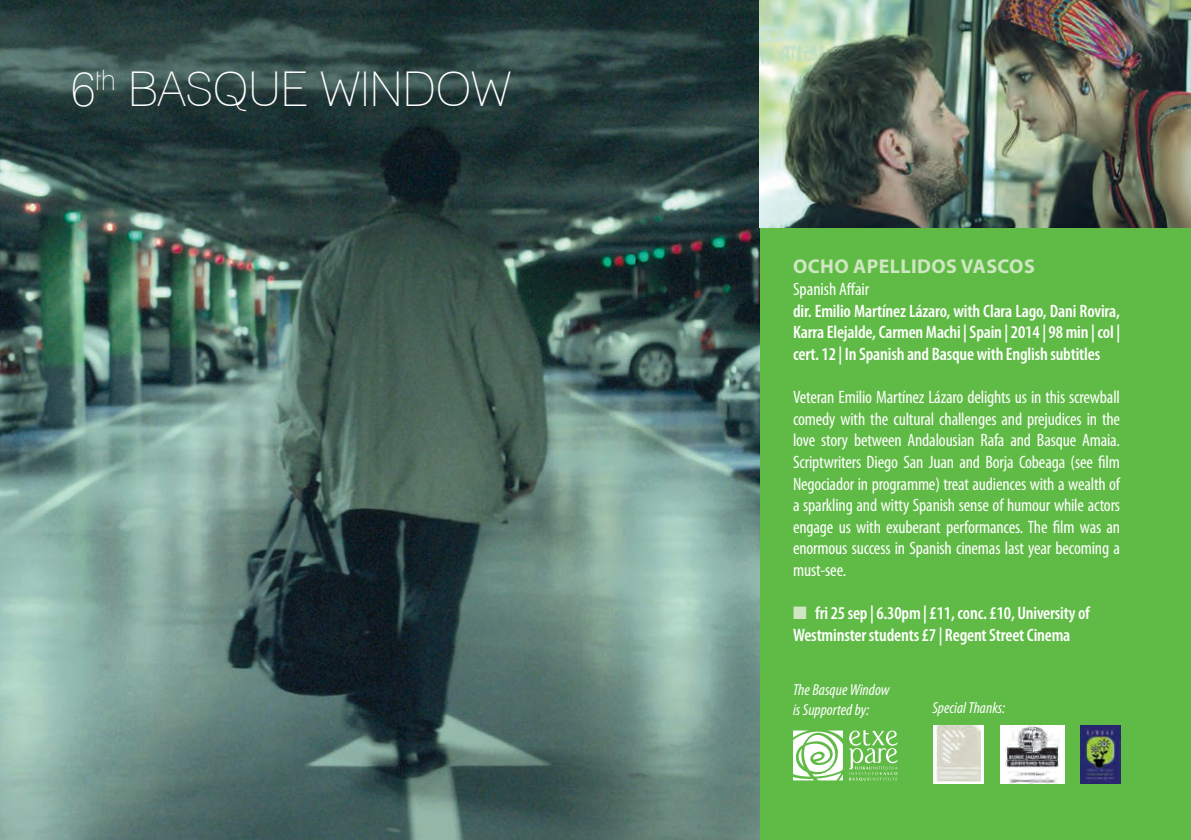
<style>
.page{position:relative;width:1191px;height:840px;background:#fff}
.page>*{position:absolute;margin:0;border:0;box-sizing:border-box;transform-origin:0 0}
.t1{font:condensed 48px "Lane";color:#fff}
.t2{font:700 20px "Myriad Pro";letter-spacing:.02em;color:#cee6c1}
.t3{font:condensed 18px/21.6px "Myriad Pro";letter-spacing:-.01em;color:#fff;text-align:justify}
.t4{font:600 condensed 18px/21.6px "Myriad Pro";letter-spacing:-.01em;color:#fff;text-align:justify}
.t5{font:italic condensed 16px/19.2px "Myriad Pro";color:#fff}
.s1{color:#cee6c1}
</style>
<div class="page">
<div style="left:0;top:0;width:1191px;height:839px;background:#60bb46"></div>
<img style="left:0;top:0;width:759px;height:839px">
<img style="left:759px;top:0;width:432px;height:227px">
<svg style="left:793px;top:730px;width:50px;height:50px"></svg>
<svg style="left:849px;top:730px;width:48px;height:50px"></svg>
<img style="left:1080px;top:725px;width:40px;height:57px">
<div style="left:1000px;top:724px;width:64px;height:58px;background:#fff"></div>
<img style="left:1005px;top:724px;width:54px;height:58px">
<svg style="left:933px;top:725px;width:51px;height:57px"></svg>
<img style="left:937px;top:725px;width:44px;height:55px">
<h1 class="t1" style="left:71px;top:60px;width:441px">6<sup>th</sup> BASQUE WINDOW</h1>
<p class="t2" style="left:793px;top:253px;width:243px">OCHO APELLIDOS VASCOS</p>
<p class="t3" style="left:793px;top:278px;width:78px">Spanish Affair</p>
<p class="t4" style="left:793px;top:299px;width:328px">dir. Emilio Martínez Lázaro, with Clara Lago, Dani Rovira, Karra Elejalde, Carmen Machi | Spain | 2014 | 98 min | col | cert. 12 | In Spanish and Basque with English subtitles</p>
<p class="t3" style="left:793px;top:386px;width:328px">Veteran Emilio Martínez Lázaro delights us in this screwball comedy with the cultural challenges and prejudices in the love story between Andalousian Rafa and Basque Amaia.<br>Scriptwriters Diego San Juan and Borja Cobeaga (see film Negociador in programme) treat audiences with a wealth of a sparkling and witty Spanish sense of humour while actors engage us with exuberant performances. The film was an enormous success in Spanish cinemas last year becoming a must-see.</p>
<p class="t4" style="left:793px;top:601px;width:298px"><span class="s1">■</span> fri 25 sep | 6.30pm | £11, conc. £10, University of<br>Westminster students £7 | Regent Street Cinema</p>
<p class="t5" style="left:793px;top:680px;width:98px">The Basque Window is Supported by:</p>
<p class="t5" style="left:932px;top:697px;width:74px">Special Thanks:</p>
</div>
